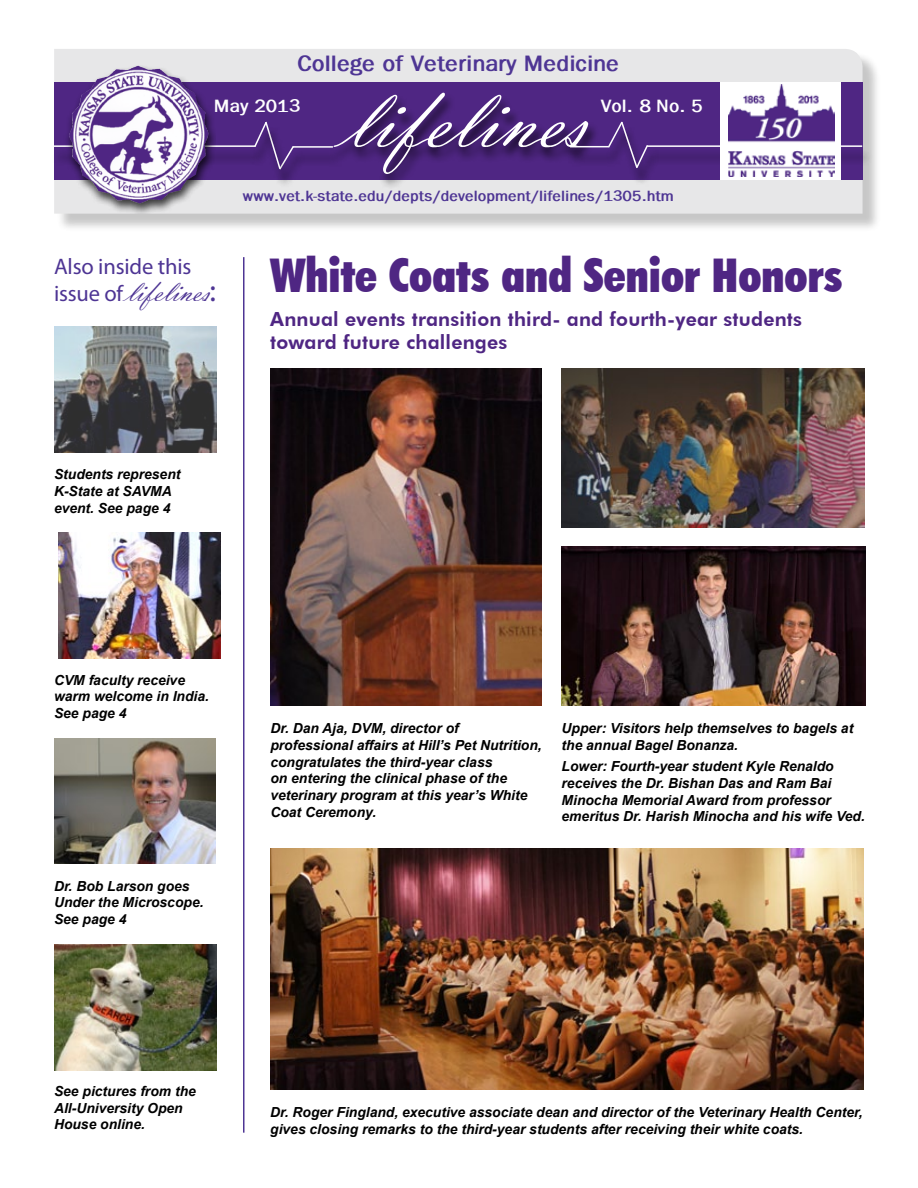
<style>
.page{position:relative;width:918px;height:1188px;background:#fff}
.page>*{position:absolute;margin:0;border:0;box-sizing:border-box;transform-origin:0 0}
.t1{font:90px "Vladimir Script";color:#fff}
.t2{font:900 condensed 46.5px "Futura BT";color:#4f2683}
.t3{font:31.5px "Vladimir Script";letter-spacing:-.005em;color:#4e3594}
.t4{font:700 22.5px "Franklin Gothic";color:#4e3594}
.t5{font:22.5px "Myriad Pro";letter-spacing:-.005em;color:#4e3594}
.t6{font:800 19.5px/23.4px "Futura BT";letter-spacing:.01em;color:#4f2683}
.t7{font:700 18px "Franklin Gothic";color:#fff}
.t8{font:700 15px "Franklin Gothic";color:#4e3594}
.t9{font:italic 700 13.8px/16.6px "Arial";color:#000}
.s1{font-family:"Myriad Pro";font-size:22.5px}
.s2{font-family:"Myriad Pro"}
</style>
<div class="page">
<div style="left:56px;top:51px;width:826px;height:182px;background:#000;opacity:.75"></div>
<div style="left:54px;top:49px;width:809px;height:165px;background:#e7e7e8"></div>
<div style="left:54px;top:82px;width:809px;height:98px;background:#4f2683"></div>
<div style="left:329px;top:93px;width:270px;height:97px;background:#000;opacity:.75"></div>
<img style="left:58px;top:533px;width:162px;height:126px">
<img style="left:54px;top:738px;width:162px;height:126px">
<hr style="left:243px;top:257px;width:1px;height:876px;background:#4e3594">
<div style="left:567px;top:149px;width:53px;height:18px;background:#000;opacity:.75"></div>
<hr style="left:570px;top:146px;width:39px;height:1px;background:#fff">
<div style="left:605px;top:126px;width:29px;height:40px;background:#000;opacity:.75"></div>
<div style="left:618px;top:126px;width:31px;height:61px;background:#000;opacity:.75"></div>
<div style="left:633px;top:149px;width:26px;height:37px;background:#000;opacity:.75"></div>
<svg style="left:606px;top:121px;width:43px;height:49px"></svg>
<div style="left:644px;top:148px;width:230px;height:18px;background:#000;opacity:.75"></div>
<hr style="left:647px;top:145px;width:215px;height:2px;background:#fff">
<div style="left:290px;top:149px;width:54px;height:18px;background:#492379"></div>
<hr style="left:293px;top:146px;width:40px;height:2px;background:#fff">
<div style="left:276px;top:150px;width:29px;height:38px;background:#000;opacity:.75"></div>
<div style="left:262px;top:126px;width:30px;height:61px;background:#000;opacity:.75"></div>
<svg style="left:255px;top:121px;width:40px;height:50px"></svg>
<div style="left:51px;top:148px;width:216px;height:18px;background:#4a237a"></div>
<hr style="left:54px;top:145px;width:202px;height:2px;background:#fff">
<div style="left:720px;top:82px;width:121px;height:98px;background:#fff"></div>
<img style="left:728px;top:85px;width:106px;height:92px">
<div style="left:64px;top:66px;width:151px;height:148px;background:#000;opacity:.75"></div>
<img style="left:69px;top:66px;width:69px;height:128px">
<img style="left:54px;top:327px;width:162px;height:126px">
<img style="left:270px;top:848px;width:594px;height:241px">
<img style="left:562px;top:369px;width:303px;height:158px">
<img style="left:562px;top:547px;width:304px;height:158px">
<img style="left:270px;top:369px;width:272px;height:336px">
<img style="left:54px;top:944px;width:162px;height:126px">
<h3 class="t4" style="left:297px;top:51px;width:324px">College of Veterinary Medicine</h3>
<h3 class="t7" style="left:601px;top:95px;width:104px">Vol. 8 No. 5</h3>
<h1 class="t1" style="left:344px;top:66px;width:244px">lifelines</h1>
<h3 class="t7" style="left:214px;top:95px;width:88px">May 2013</h3>
<h3 class="t5" style="left:54px;top:254px;width:139px">Also inside this</h3>
<h3 class="t3" style="left:54px;top:273px;width:163px"><span class="s1">issue of</span> lifelines<span class="s2">:</span></h3>
<p class="t8" style="left:243px;top:188px;width:432px">www.vet.k-state.edu/depts/development/lifelines/1305.htm</p>
<h2 class="t2" style="left:270px;top:248px;width:574px">White Coats and Senior Honors</h2>
<h3 class="t6" style="left:270px;top:307px;width:533px">Annual events transition third- and fourth-year students toward future challenges</h3>
<p class="t9" style="left:54px;top:467px;width:128px">Students represent<br>K-State at SAVMA event. See page 4</p>
<p class="t9" style="left:54px;top:672px;width:156px">CVM faculty receive warm welcome in India.<br>See page 4</p>
<p class="t9" style="left:54px;top:878px;width:151px">Dr. Bob Larson goes<br>Under the Microscope.<br>See page 4</p>
<p class="t9" style="left:270px;top:721px;width:273px">Dr. Dan Aja, DVM, director of professional affairs at Hill’s Pet Nutrition, congratulates the third-year class<br>on entering the clinical phase of the veterinary program at this year’s White Coat Ceremony.</p>
<p class="t9" style="left:562px;top:721px;width:293px">Upper: Visitors help themselves to bagels at the annual Bagel Bonanza.</p>
<p class="t9" style="left:562px;top:758px;width:305px">Lower: Fourth-year student Kyle Renaldo receives the Dr. Bishan Das and Ram Bai Minocha Memorial Award from professor emeritus Dr. Harish Minocha and his wife Ved.</p>
<p class="t9" style="left:54px;top:1083px;width:143px">See pictures from the<br>All-University Open<br>House online.</p>
<p class="t9" style="left:270px;top:1105px;width:594px">Dr. Roger Fingland, executive associate dean and director of the Veterinary Health Center, gives closing remarks to the third-year students after receiving their white coats.</p>
</div>
